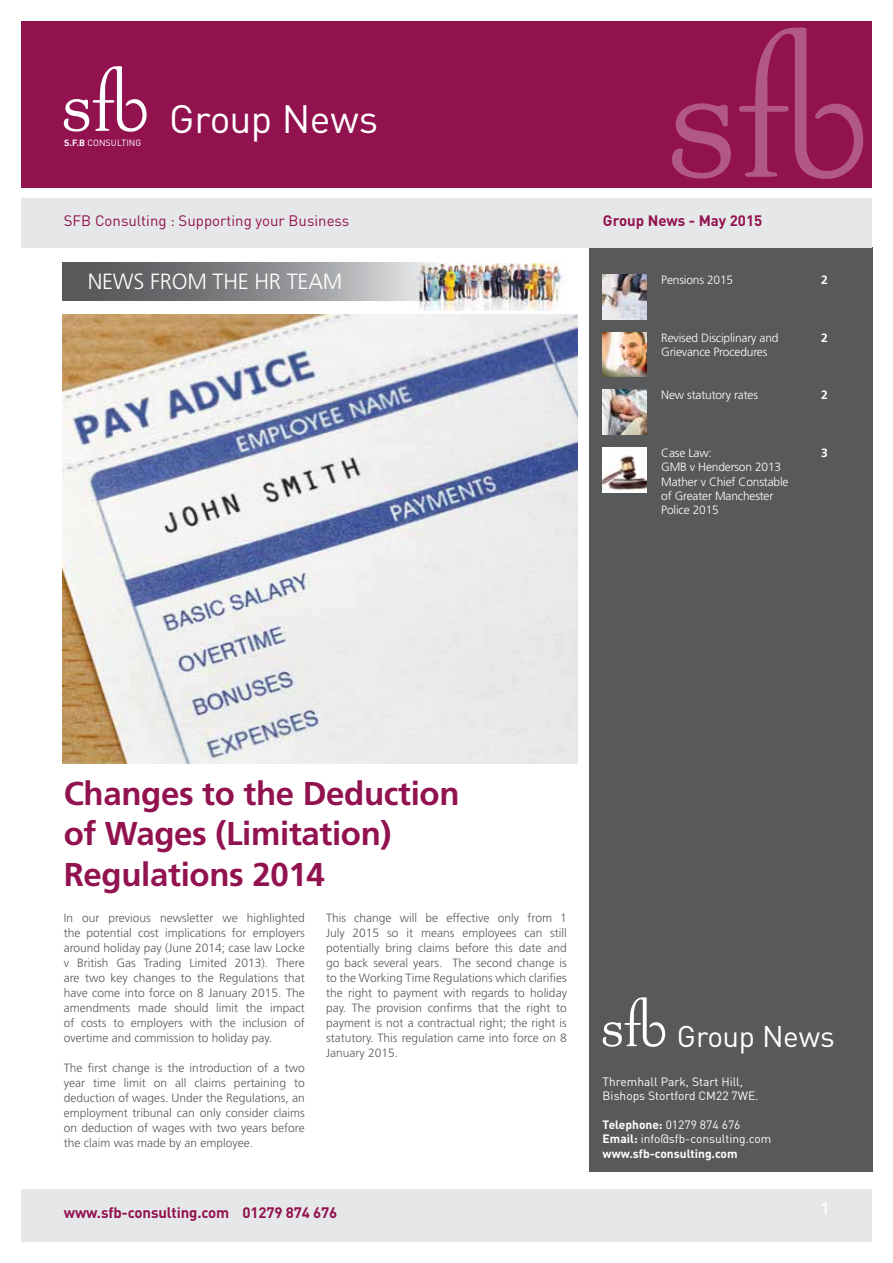
<style>
.page{position:relative;width:893px;height:1263px;background:#fff}
.page>*{position:absolute;margin:0;border:0;box-sizing:border-box;transform-origin:0 0}
.t1{font:39.15px "DIN";letter-spacing:-.02em;color:#fff}
.t2{font:700 33px/40.5px "Frutiger";letter-spacing:-.01em;color:#921250}
.t3{font:29.55px "DIN";letter-spacing:-.02em;color:#fff}
.t4{font:300 22.05px "Frutiger";letter-spacing:-.01em;color:#fff}
.t5{font:700 15px "DIN";letter-spacing:-.01em;color:#921250}
.t6{font:15px "DIN";color:#921250}
.t7{font:700 15px "Frutiger";color:#fff}
.t8{font:300 12px/15px "Frutiger";color:#58595b;text-align:justify}
.t9{font:300 12px/14.4px "Frutiger";letter-spacing:-.015em;color:#fff}
.t10{font:700 12px/14.4px "DIN";color:#fff}
.t11{font:12px/14.4px "DIN";color:#fff}
.t12{font:700 12px "Frutiger";color:#fff}
.t13{font:9px "DIN";color:#fff}
.s1{font-weight:700}
.s2{font-weight:400}
</style>
<div class="page">
<img style="left:63px;top:315px;width:515px;height:448px">
<div style="left:21px;top:1189px;width:851px;height:53px;background:#e6e7e8"></div>
<div style="left:589px;top:247px;width:283px;height:924px;background:#58595b"></div>
<img style="left:603px;top:332px;width:44px;height:45px">
<img style="left:603px;top:390px;width:44px;height:44px">
<img style="left:603px;top:447px;width:44px;height:45px">
<img style="left:603px;top:275px;width:44px;height:44px">
<svg style="left:63px;top:263px;width:349px;height:38px;background:#87888b"></svg>
<img style="left:412px;top:263px;width:154px;height:48px">
<div style="left:21px;top:198px;width:851px;height:49px;background:#e6e7e8"></div>
<div style="left:21px;top:21px;width:851px;height:167px;background:#921250"></div>
<svg style="left:64px;top:66px;width:83px;height:66px"></svg>
<svg style="left:672px;top:103px;width:59px;height:76px"></svg>
<svg style="left:739px;top:27px;width:124px;height:152px"></svg>
<svg style="left:603px;top:997px;width:62px;height:50px"></svg>
<p class="t13" style="left:64px;top:137px;width:79px"><span class="s1">S.F.B</span> CONSULTING</p>
<h1 class="t1" style="left:169px;top:94px;width:211px">Group News</h1>
<p class="t6" style="left:64px;top:211px;width:287px">SFB Consulting : Supporting your Business</p>
<h3 class="t4" style="left:88px;top:269px;width:256px">NEWS FROM THE HR TEAM</h3>
<p class="t5" style="left:603px;top:211px;width:161px">Group News - May 2015</p>
<p class="t9" style="left:661px;top:273px;width:73px">Pensions 2015</p>
<p class="t12" style="left:821px;top:273px;width:8px">2</p>
<p class="t9" style="left:661px;top:330px;width:119px">Revised Disciplinary and<br>Grievance Procedures</p>
<p class="t9" style="left:661px;top:388px;width:98px">New statutory rates</p>
<p class="t12" style="left:821px;top:330px;width:8px">2</p>
<p class="t12" style="left:821px;top:388px;width:8px">2</p>
<p class="t9" style="left:661px;top:445px;width:129px">Case Law:<br>GMB v Henderson 2013<br>Mather v Chief Constable of Greater Manchester<br>Police 2015</p>
<p class="t12" style="left:821px;top:446px;width:8px">3</p>
<h2 class="t2" style="left:64px;top:773px;width:397px">Changes to the Deduction of Wages (Limitation)<br>Regulations 2014</h2>
<p class="t8" style="left:64px;top:911px;width:242px">In our previous newsletter we highlighted the potential cost implications for employers around holiday pay (June 2014; case law Locke v British Gas Trading Limited 2013). There are two key changes to the Regulations that have come into force on 8 January 2015. The amendments made should limit the impact of costs to employers with the inclusion of overtime and commission to holiday pay.</p>
<p class="t8" style="left:64px;top:1061px;width:242px">The first change is the introduction of a two year time limit on all claims pertaining to deduction of wages. Under the Regulations, an employment tribunal can only consider claims on deduction of wages with two years before the claim was made by an employee.</p>
<p class="t8" style="left:326px;top:911px;width:242px">This change will be effective only from 1<br>July 2015 so it means employees can still potentially bring claims before this date and go back several years. The second change is to the Working Time Regulations which clarifies the right to payment with regards to holiday pay. The provision confirms that the right to payment is not a contractual right; the right is statutory. This regulation came into force on 8<br>January 2015.</p>
<h3 class="t3" style="left:677px;top:1018px;width:159px">Group News</h3>
<p class="t11" style="left:603px;top:1074px;width:157px">Thremhall Park, Start Hill,<br>Bishops Stortford CM22 7WE.</p>
<p class="t10" style="left:603px;top:1117px;width:170px">Telephone: <span class="s2">01279 874 676<br></span>Email: <span class="s2">info@sfb-consulting.com </span>www.sfb-consulting.com</p>
<p class="t5" style="left:64px;top:1203px;width:275px">www.sfb-consulting.com 01279 874 676</p>
<p class="t7" style="left:821px;top:1199px;width:10px">1</p>
</div>
